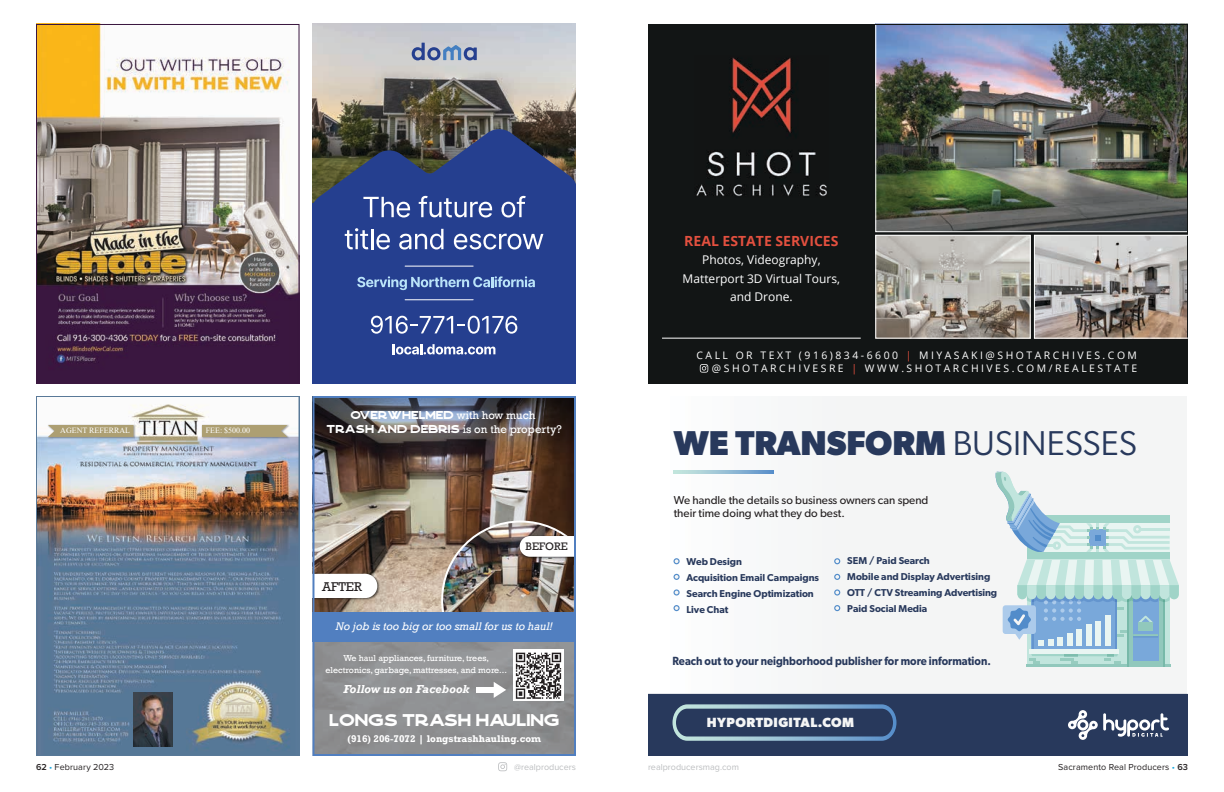
<style>
.page{position:relative;width:1224px;height:792px;background:#fff}
.page>*{position:absolute;margin:0;border:0;box-sizing:border-box;transform-origin:0 0}
.t1{font:700 34.6px "Gibson";color:#28395c}
.t2{font:17px "Crafter";color:#fff}
.t3{font:700 14px "Open Sans";color:#e3503f}
.t4{font:700 13.4px "Gibson";letter-spacing:.035em;color:#f4f5f5}
.t5{font:13.1px "Rockwell";color:#231f20}
.t6{font:12px/18.4px "Open Sans";color:#fff;text-align:center}
.t7{font:600 11.9px "Gibson";color:#28395c;scale:.91 1}
.t8{font:italic 700 11.9px "Rockwell";color:#fff}
.t9{font:11.5px/13.6px "Gibson";color:#231f20}
.t10{font:11.5px "Rockwell";color:#fff}
.t11{font:11.5px "Crafter";color:#fff}
.t12{font:italic 11.4px "Rockwell";color:#fff}
.t13{font:11.2px "Rockwell";color:#231f20}
.t14{font:10.4px/12.5px "Open Sans";letter-spacing:.24em;color:#fff;text-align:right}
.t15{font:600 10px/16px "Gibson";color:#28395c}
.t16{font:700 10px "Rockwell";color:#fff}
.t17{font:9px "Proxima Nova";letter-spacing:.01em;color:#231f20}
.t18{font:9px "Proxima Nova";color:#bcbec0}
.t19{font:8.9px/12.4px "Rockwell";color:#fff;text-align:center}
.t20{font:8px "Times New Roman";color:#fff}
.s1{font-family:"Rockwell"}
.s2{font-family:"Crafter"}
.s3{color:#e3503f}
.s4{font-weight:400}
.s5{font-weight:600}
.s6{color:#19a8e0}
</style>
<div class="page">
<svg style="left:498px;top:762px;width:9px;height:9px"></svg>
<img style="left:36px;top:24px;width:264px;height:360px">
<img style="left:312px;top:24px;width:264px;height:105px">
<div style="left:312px;top:203px;width:264px;height:181px;background:#253f8f"></div>
<svg style="left:312px;top:129px;width:264px;height:225px"></svg>
<svg style="left:412px;top:43px;width:65px;height:17px"></svg>
<svg style="left:363px;top:197px;width:47px;height:21px"></svg>
<svg style="left:419px;top:196px;width:73px;height:22px"></svg>
<svg style="left:501px;top:196px;width:25px;height:22px"></svg>
<svg style="left:345px;top:228px;width:23px;height:21px"></svg>
<hr style="left:371px;top:229px;width:3px;height:20px;background:#fff">
<svg style="left:376px;top:234px;width:14px;height:16px"></svg>
<svg style="left:399px;top:229px;width:44px;height:21px"></svg>
<svg style="left:454px;top:234px;width:89px;height:16px"></svg>
<svg style="left:371px;top:316px;width:146px;height:18px"></svg>
<svg style="left:393px;top:344px;width:102px;height:10px"></svg>
<svg style="left:357px;top:276px;width:178px;height:14px"></svg>
<hr style="left:405px;top:266px;width:68px;height:1px;background:#fff">
<hr style="left:405px;top:299px;width:68px;height:1px;background:#fff">
<img style="left:312px;top:396px;width:264px;height:360px">
<img style="left:513px;top:650px;width:51px;height:51px">
<svg style="left:494px;top:682px;width:12px;height:16px"></svg>
<div style="left:476px;top:687px;width:22px;height:6px;background:#fff"></div>
<img style="left:36px;top:396px;width:264px;height:360px">
<img style="left:47px;top:423px;width:90px;height:17px">
<svg style="left:48px;top:425px;width:85px;height:12px"></svg>
<img style="left:200px;top:423px;width:90px;height:17px">
<svg style="left:202px;top:425px;width:86px;height:12px"></svg>
<img style="left:648px;top:24px;width:540px;height:360px">
<div style="left:875px;top:235px;width:156px;height:104px;border:1px solid #fff"></div>
<svg style="left:1034px;top:235px;width:154px;height:104px;background:#aba5a1"></svg>
<div style="left:648px;top:396px;width:539px;height:360px;background:#f4f5f5"></div>
<div style="left:1027px;top:515px;width:143px;height:45px;background:#a0d4c8"></div>
<div style="left:1127px;top:593px;width:38px;height:73px;background:#91c8bc"></div>
<div style="left:1032px;top:593px;width:85px;height:56px;background:#79a8da"></div>
<hr style="left:1032px;top:593px;width:2px;height:56px;background:#528cca">
<hr style="left:1115px;top:593px;width:2px;height:56px;background:#528cca">
<div style="left:1133px;top:596px;width:25px;height:65px;background:#79a8da"></div>
<hr style="left:1127px;top:593px;width:1px;height:73px;background:#c1e5dd">
<hr style="left:1163px;top:593px;width:2px;height:73px;background:#c1e5dd">
<div style="left:1029px;top:649px;width:90px;height:5px;background:#e9f5f2"></div>
<hr style="left:1026px;top:664px;width:101px;height:2px;background:#91c8bc">
<svg style="left:1165px;top:664px;width:6px;height:2px"></svg>
<svg style="left:1030px;top:654px;width:91px;height:10px"></svg>
<svg style="left:996px;top:472px;width:174px;height:80px"></svg>
<svg style="left:1003px;top:560px;width:176px;height:86px"></svg>
<svg style="left:674px;top:470px;width:99px;height:3px"></svg>
<svg style="left:674px;top:558px;width:6px;height:6px"></svg>
<svg style="left:674px;top:574px;width:6px;height:6px"></svg>
<svg style="left:674px;top:589px;width:6px;height:7px"></svg>
<svg style="left:674px;top:605px;width:6px;height:6px"></svg>
<svg style="left:834px;top:558px;width:6px;height:6px"></svg>
<svg style="left:834px;top:574px;width:6px;height:6px"></svg>
<svg style="left:834px;top:589px;width:6px;height:7px"></svg>
<svg style="left:834px;top:605px;width:6px;height:6px"></svg>
<svg style="left:648px;top:694px;width:540px;height:62px;background:#344667"></svg>
<h3 class="t3" style="left:684px;top:231px;width:156px">REAL ESTATE SERVICES</h3>
<p class="t6" style="left:683px;top:250px;width:159px">Photos, Videography,<br>Matterport 3D Virtual Tours, and Drone.</p>
<p class="t20" style="left:60px;top:425px;width:71px">AGENT REFERRAL</p>
<p class="t20" style="left:206px;top:425px;width:46px">FEE: $500.00</p>
<p class="t11" style="left:350px;top:409px;width:186px">OVERWHELMED <span class="s1">with how much</span></p>
<p class="t10" style="left:327px;top:422px;width:237px"><span class="s2">TRASH AND DEBRIS</span> is on the property?</p>
<h3 class="t5" style="left:322px;top:579px;width:41px">AFTER</h3>
<p class="t13" style="left:526px;top:540px;width:44px">BEFORE</p>
<p class="t12" style="left:336px;top:619px;width:219px">No job is too big or too small for us to haul!</p>
<p class="t19" style="left:326px;top:652px;width:183px">We haul appliances, furniture, trees, electronics, garbage, mattresses, and more...</p>
<p class="t8" style="left:344px;top:682px;width:127px">Follow us on Facebook</p>
<h2 class="t2" style="left:329px;top:710px;width:232px">LONGS TRASH HAULING</h2>
<p class="t16" style="left:348px;top:732px;width:195px">(916) 206-7072 | longstrashhauling.com</p>
<p class="t14" style="left:697px;top:349px;width:442px">CALL OR TEXT (916)834-6600 <span class="s3">|</span> MIYASAKI@SHOTARCHIVES.COM @SHOTARCHIVESRE <span class="s3">|</span> WWW.SHOTARCHIVES.COM/REALESTATE</p>
<h1 class="t1" style="left:674px;top:422px;width:465px">WE TRANSFORM <span class="s4">BUSINESSES</span></h1>
<p class="t9" style="left:674px;top:493px;width:256px">We handle the details so business owners can spend their time doing what they do best.</p>
<p class="t15" style="left:847px;top:553px;width:151px">SEM / Paid Search<br>Mobile and Display Advertising<br>OTT / CTV Streaming Advertising<br>Paid Social Media</p>
<p class="t15" style="left:687px;top:553px;width:134px">Web Design<br>Acquisition Email Campaigns<br>Search Engine Optimization<br>Live Chat</p>
<p class="t7" style="left:673px;top:653px;width:351px">Reach out to your neighborhood publisher for more information.</p>
<h3 class="t4" style="left:707px;top:715px;width:149px">HYPORTDIGITAL.COM</h3>
<p class="t17" style="left:36px;top:762px;width:80px"><span class="s5">62</span> <span class="s6">•</span> February 2023</p>
<p class="t18" style="left:514px;top:762px;width:63px">@realproducers</p>
<p class="t18" style="left:648px;top:762px;width:92px">realproducersmag.com</p>
<p class="t17" style="left:1058px;top:762px;width:131px">Sacramento Real Producers <span class="s6">•</span> <span class="s5">63</span></p>
</div>
